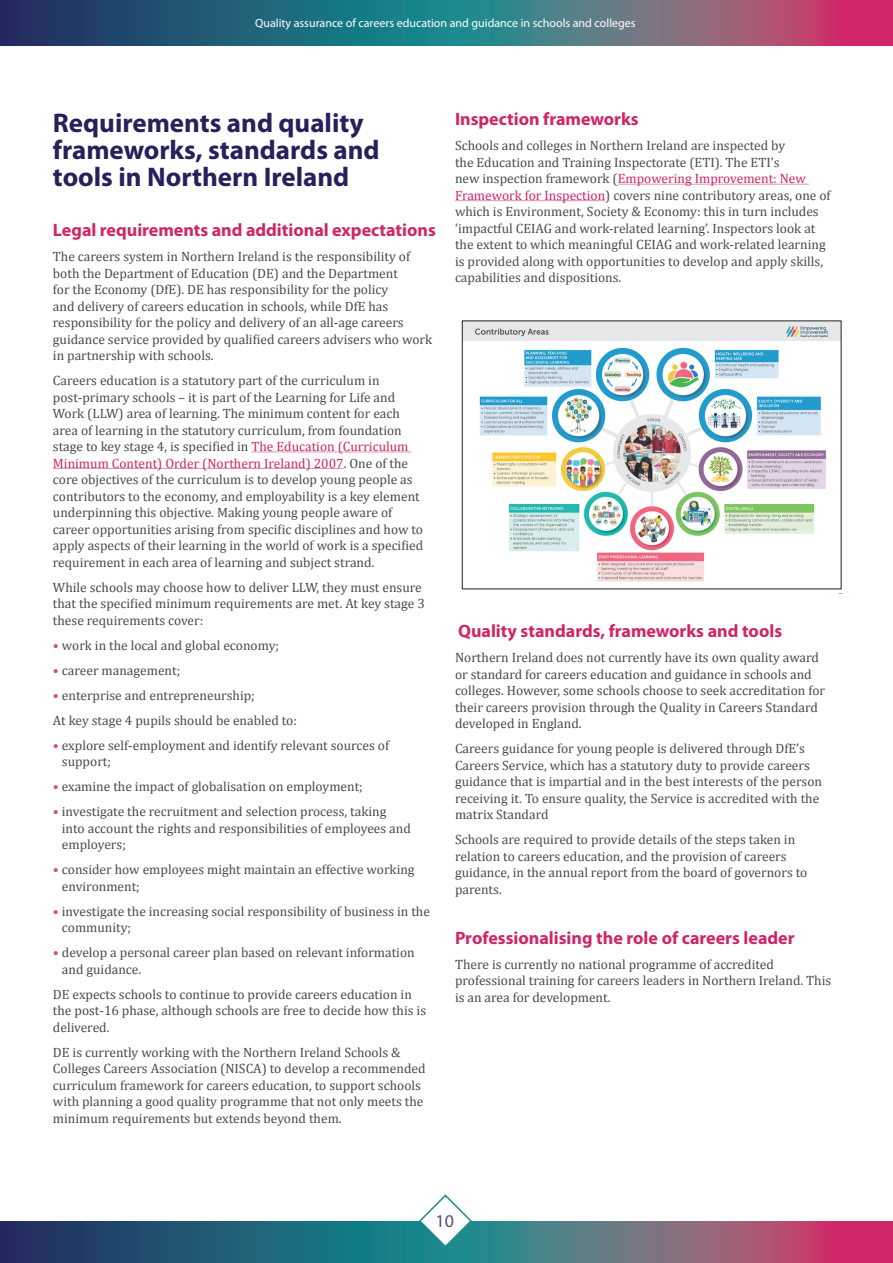
<style>
.page{position:relative;width:893px;height:1263px;background:#fff}
.page>*{position:absolute;margin:0;border:0;box-sizing:border-box;transform-origin:0 0}
.t1{font:700 27px/27px "Myriad Pro";color:#25215b}
.t2{font:700 18px "Myriad Pro";color:#ce2667}
.t3{font:18px "Myriad Pro";color:#564f7a}
.leglisttextstandard{font:13.5px/16.5px "Cambria";color:#494a4b}
.t4{font:12px "Myriad Pro";color:#fff}
.s1{color:#ce2667}
.s2{color:#d44f77}
</style>
<div class="page">
<svg style="left:0;top:0;width:893px;height:46px;background:#4d6179"></svg>
<svg style="left:0;top:1221px;width:893px;height:42px;background:#505e78"></svg>
<hr style="left:251px;top:452px;width:160px;height:1px;background:#e396a5">
<hr style="left:53px;top:468px;width:291px;height:1px;background:#e396a5">
<hr style="left:618px;top:184px;width:191px;height:1px;background:#e396a5">
<hr style="left:455px;top:200px;width:150px;height:1px;background:#e396a5">
<svg style="left:418px;top:1194px;width:55px;height:55px"></svg>
<svg style="left:461px;top:320px;width:381px;height:270px"></svg>
<img style="left:464px;top:323px;width:375px;height:264px">
<p class="t4" style="left:255px;top:16px;width:382px">Quality assurance of careers education and guidance in schools and colleges</p>
<p class="t1" style="left:53px;top:110px;width:328px">Requirements and quality frameworks, standards and tools in Northern Ireland</p>
<p class="t2" style="left:53px;top:220px;width:384px">Legal requirements and additional expectations</p>
<p class="leglisttextstandard" style="left:53px;top:248px;width:381px">The careers system in Northern Ireland is the responsibility of both the Department of Education (DE) and the Department<br>for the Economy (DfE). DE has responsibility for the policy<br>and delivery of careers education in schools, while DfE has responsibility for the policy and delivery of an all-age careers guidance service provided by qualified careers advisers who work in partnership with schools.</p>
<p class="leglisttextstandard" style="left:53px;top:372px;width:372px">Careers education is a statutory part of the curriculum in post-primary schools – it is part of the Learning for Life and Work (LLW) area of learning. The minimum content for each area of learning in the statutory curriculum, from foundation stage to key stage 4, is specified in <span class="s1">The Education (Curriculum Minimum Content) Order (Northern Ireland) 2007</span>. One of the core objectives of the curriculum is to develop young people as contributors to the economy, and employability is a key element underpinning this objective. Making young people aware of career opportunities arising from specific disciplines and how to apply aspects of their learning in the world of work is a specified requirement in each area of learning and subject strand.</p>
<p class="leglisttextstandard" style="left:53px;top:579px;width:373px">While schools may choose how to deliver LLW, they must ensure that the specified minimum requirements are met. At key stage 3 these requirements cover:</p>
<p class="leglisttextstandard" style="left:53px;top:637px;width:228px"><span class="s2">•</span> work in the local and global economy;</p>
<p class="leglisttextstandard" style="left:53px;top:662px;width:129px"><span class="s2">•</span> career management;</p>
<p class="leglisttextstandard" style="left:53px;top:687px;width:203px"><span class="s2">•</span> enterprise and entrepreneurship;</p>
<p class="leglisttextstandard" style="left:53px;top:712px;width:246px">At key stage 4 pupils should be enabled to:</p>
<p class="leglisttextstandard" style="left:62px;top:737px;width:329px;text-indent:-9px"><span class="s2">•</span> explore self-employment and identify relevant sources of support;</p>
<p class="leglisttextstandard" style="left:53px;top:778px;width:311px"><span class="s2">•</span> examine the impact of globalisation on employment;</p>
<p class="leglisttextstandard" style="left:62px;top:803px;width:350px;text-indent:-9px"><span class="s2">•</span> investigate the recruitment and selection process, taking into account the rights and responsibilities of employees and employers;</p>
<p class="leglisttextstandard" style="left:62px;top:861px;width:354px;text-indent:-9px"><span class="s2">•</span> consider how employees might maintain an effective working environment;</p>
<p class="leglisttextstandard" style="left:62px;top:903px;width:370px;text-indent:-9px"><span class="s2">•</span> investigate the increasing social responsibility of business in the community;</p>
<p class="leglisttextstandard" style="left:62px;top:944px;width:354px;text-indent:-9px"><span class="s2">•</span> develop a personal career plan based on relevant information and guidance.</p>
<p class="leglisttextstandard" style="left:53px;top:986px;width:375px">DE expects schools to continue to provide careers education in the post-16 phase, although schools are free to decide how this is delivered.</p>
<p class="leglisttextstandard" style="left:53px;top:1044px;width:374px">DE is currently working with the Northern Ireland Schools &amp; Colleges Careers Association (NISCA) to develop a recommended curriculum framework for careers education, to support schools with planning a good quality programme that not only meets the minimum requirements but extends beyond them.</p>
<p class="t2" style="left:455px;top:109px;width:185px">Inspection frameworks</p>
<p class="leglisttextstandard" style="left:455px;top:137px;width:377px">Schools and colleges in Northern Ireland are inspected by<br>the Education and Training Inspectorate (ETI). The ETI’s<br>new inspection framework (<span class="s1">Empowering Improvement: New Framework for Inspection</span>) covers nine contributory areas, one of which is Environment, Society &amp; Economy: this in turn includes ‘impactful CEIAG and work-related learning’. Inspectors look at the extent to which meaningful CEIAG and work-related learning is provided along with opportunities to develop and apply skills, capabilities and dispositions.</p>
<p class="t2" style="left:458px;top:621px;width:326px">Quality standards, frameworks and tools</p>
<p class="leglisttextstandard" style="left:455px;top:649px;width:372px">Northern Ireland does not currently have its own quality award or standard for careers education and guidance in schools and colleges. However, some schools choose to seek accreditation for their careers provision through the Quality in Careers Standard developed in England.</p>
<p class="leglisttextstandard" style="left:455px;top:740px;width:369px">Careers guidance for young people is delivered through DfE’s Careers Service, which has a statutory duty to provide careers guidance that is impartial and in the best interests of the person receiving it. To ensure quality, the Service is accredited with the matrix Standard</p>
<p class="leglisttextstandard" style="left:455px;top:831px;width:354px">Schools are required to provide details of the steps taken in relation to careers education, and the provision of careers guidance, in the annual report from the board of governors to parents.</p>
<p class="t2" style="left:455px;top:928px;width:341px">Professionalising the role of careers leader</p>
<p class="leglisttextstandard" style="left:455px;top:956px;width:378px">There is currently no national programme of accredited professional training for careers leaders in Northern Ireland. This is an area for development.</p>
<p class="t3" style="left:435px;top:1211px;width:20px">10</p>
</div>
